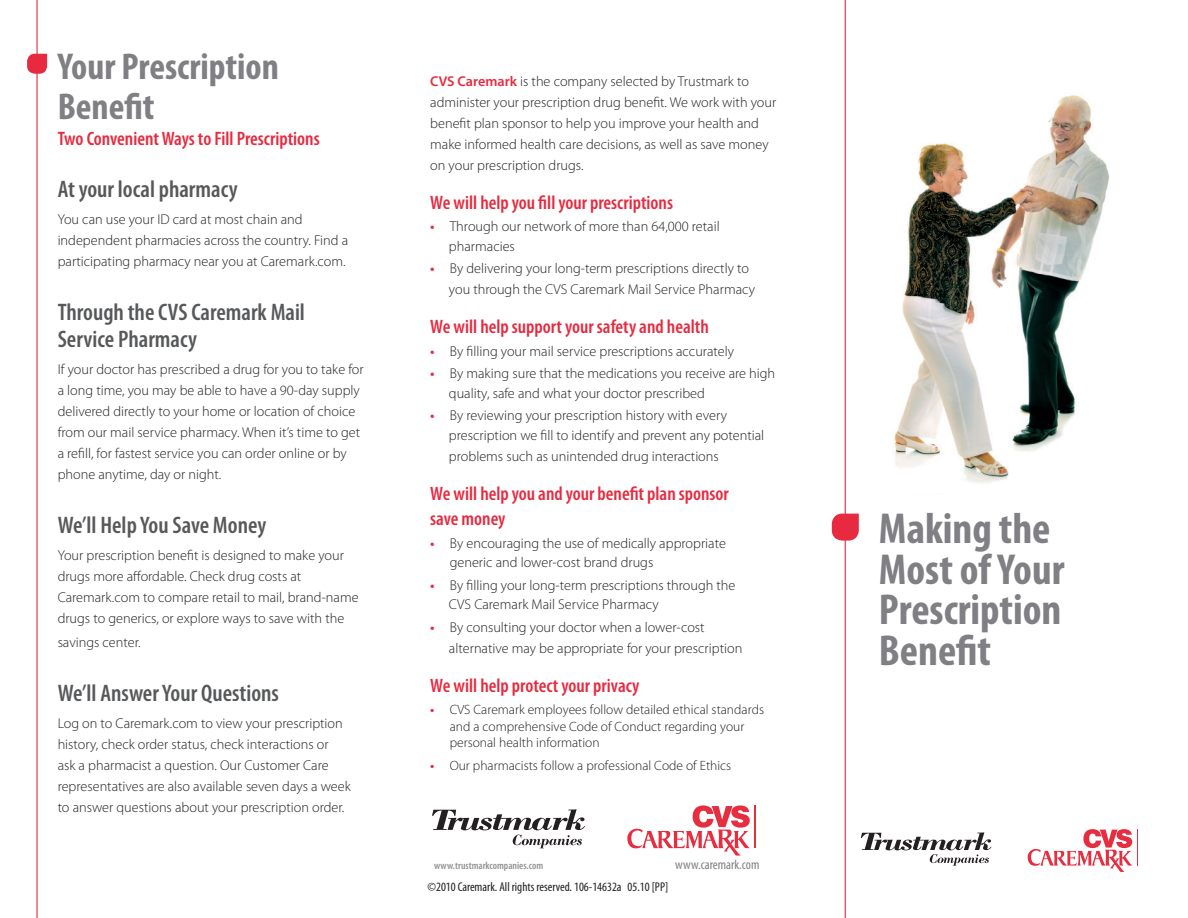
<style>
.page{position:relative;width:1188px;height:918px;background:#fff}
.page>*{position:absolute;margin:0;border:0;box-sizing:border-box;transform-origin:0 0}
.Heading_1_Cool_Grey{font:700 condensed 43.5px/40.5px "Myriad Pro";color:#808084}
.Heading_1_Cool_Grey-2{font:700 condensed 37.5px/40.5px "Myriad Pro";color:#808084}
.Sub-Heads_Red{font:600 condensed 24px/27px "Myriad Pro";color:#57585a}
.Body_Copy_BLK{font:600 condensed 19.5px/25.5px "Myriad Pro";color:#e72a3f}
.Sub-Heads_Red-2{font:600 condensed 19.5px "Myriad Pro";color:#e72a3f}
.Body_Copy_BLK-2{font:300 14.25px/21px "Myriad Pro";color:#231f20}
.Sub-Heads_Red-3{font:300 14.25px/21px "Myriad Pro";color:#231f20}
.Body_Copy_BLK-3{font:300 13.5px/16.5px "Myriad Pro";color:#231f20}
.t1{font:condensed 13.5px "Myriad Pro";color:#808084}
.t2{font:condensed 12.75px "Myriad Pro";color:#231f20}
.t3{font:600 condensed 10.5px "Myriad Pro";color:#919295}
.s1{font-weight:600;color:#e72a3f}
</style>
<div class="page">
<hr style="left:845px;top:0;width:1px;height:918px;background:#e72a3f">
<svg style="left:832px;top:514px;width:27px;height:27px"></svg>
<hr style="left:36px;top:0;width:2px;height:918px;background:#e72a3f">
<svg style="left:27px;top:54px;width:20px;height:20px"></svg>
<img style="left:894px;top:95px;width:216px;height:388px">
<hr style="left:755px;top:805px;width:1px;height:43px;background:#e62e40">
<svg style="left:627px;top:805px;width:123px;height:51px"></svg>
<svg style="left:432px;top:809px;width:153px;height:39px"></svg>
<hr style="left:1137px;top:829px;width:1px;height:37px;background:#e62e40">
<svg style="left:1028px;top:829px;width:104px;height:43px"></svg>
<svg style="left:861px;top:832px;width:131px;height:34px"></svg>
<p class="Heading_1_Cool_Grey-2" style="left:58px;top:45px;width:223px">Your Prescription<br>Benefit</p>
<p class="Sub-Heads_Red-2" style="left:58px;top:128px;width:264px">Two Convenient Ways to Fill Prescriptions</p>
<p class="Sub-Heads_Red" style="left:58px;top:176px;width:182px">At your local pharmacy</p>
<p class="Sub-Heads_Red-3" style="left:58px;top:209px;width:292px">You can use your ID card at most chain and independent pharmacies across the country. Find a participating pharmacy near you at Caremark.com.</p>
<p class="Sub-Heads_Red" style="left:58px;top:299px;width:249px">Through the CVS Caremark Mail<br>Service Pharmacy</p>
<p class="Sub-Heads_Red-3" style="left:58px;top:359px;width:308px">If your doctor has prescribed a drug for you to take for a long time, you may be able to have a 90-day supply delivered directly to your home or location of choice from our mail service pharmacy. When it’s time to get a refill, for fastest service you can order online or by phone anytime, day or night.</p>
<p class="Sub-Heads_Red" style="left:58px;top:512px;width:210px">We’ll Help You Save Money</p>
<p class="Sub-Heads_Red-3" style="left:58px;top:545px;width:302px">Your prescription benefit is designed to make your drugs more affordable. Check drug costs at Caremark.com to compare retail to mail, brand-name drugs to generics, or explore ways to save with the</p>
<p class="Sub-Heads_Red-3" style="left:58px;top:632px;width:85px">savings center.</p>
<p class="Sub-Heads_Red" style="left:58px;top:680px;width:223px">We’ll Answer Your Questions</p>
<p class="Sub-Heads_Red-3" style="left:58px;top:713px;width:295px">Log on to Caremark.com to view your prescription history, check order status, check interactions or<br>ask a pharmacist a question. Our Customer Care representatives are also available seven days a week to answer questions about your prescription order.</p>
<p class="Body_Copy_BLK-2" style="left:430px;top:71px;width:348px"><span class="s1">CVS Caremark</span> is the company selected by Trustmark to administer your prescription drug benefit. We work with your benefit plan sponsor to help you improve your health and make informed health care decisions, as well as save money on your prescription drugs.</p>
<p class="Body_Copy_BLK" style="left:430px;top:190px;width:244px">We will help you fill your prescriptions</p>
<p class="Body_Copy_BLK-2" style="left:449px;top:217px;width:272px;line-height:19.5px;text-indent:-19px"><span class="s1">•</span> Through our network of more than 64,000 retail pharmacies</p>
<p class="Body_Copy_BLK-2" style="left:449px;top:258px;width:308px;text-indent:-19px"><span class="s1">•</span> By delivering your long-term prescriptions directly to you through the CVS Caremark Mail Service Pharmacy</p>
<p class="Body_Copy_BLK" style="left:430px;top:314px;width:280px">We will help support your safety and health</p>
<p class="Body_Copy_BLK-2" style="left:430px;top:341px;width:305px"><span class="s1">•</span> By filling your mail service prescriptions accurately</p>
<p class="Body_Copy_BLK-2" style="left:449px;top:364px;width:328px;line-height:19.5px;text-indent:-19px"><span class="s1">•</span> By making sure that the medications you receive are high quality, safe and what your doctor prescribed</p>
<p class="Body_Copy_BLK-2" style="left:449px;top:406px;width:317px;line-height:19.5px;text-indent:-19px"><span class="s1">•</span> By reviewing your prescription history with every prescription we fill to identify and prevent any potential</p>
<p class="Body_Copy_BLK-2" style="left:449px;top:446px;width:271px">problems such as unintended drug interactions</p>
<p class="Body_Copy_BLK" style="left:430px;top:481px;width:300px">We will help you and your benefit plan sponsor save money</p>
<p class="Body_Copy_BLK-2" style="left:450px;top:533px;width:278px;line-height:19.5px;text-indent:-19px"><span class="s1">•</span> By encouraging the use of medically appropriate generic and lower-cost brand drugs</p>
<p class="Body_Copy_BLK-2" style="left:449px;top:575px;width:288px;line-height:19.5px;text-indent:-19px"><span class="s1">•</span> By filling your long-term prescriptions through the<br>CVS Caremark Mail Service Pharmacy</p>
<p class="Body_Copy_BLK-2" style="left:449px;top:617px;width:295px;text-indent:-19px"><span class="s1">•</span> By consulting your doctor when a lower-cost alternative may be appropriate for your prescription</p>
<p class="Body_Copy_BLK" style="left:430px;top:673px;width:211px">We will help protect your privacy</p>
<p class="Body_Copy_BLK-3" style="left:450px;top:702px;width:316px;text-indent:-19px"><span class="s1">•</span> CVS Caremark employees follow detailed ethical standards and a comprehensive Code of Conduct regarding your personal health information</p>
<p class="Body_Copy_BLK-3" style="left:430px;top:757px;width:303px"><span class="s1">•</span> Our pharmacists follow a professional Code of Ethics</p>
<p class="t3" style="left:434px;top:860px;width:111px">www.trustmarkcompanies.com</p>
<p class="t1" style="left:675px;top:856px;width:86px">www.caremark.com</p>
<p class="t2" style="left:428px;top:879px;width:242px">©2010 Caremark. All rights reserved. 106-14632a 05.10 [PP]</p>
<p class="Heading_1_Cool_Grey" style="left:879px;top:508px;width:187px">Making the<br>Most of Your<br>Prescription<br>Benefit</p>
</div>
